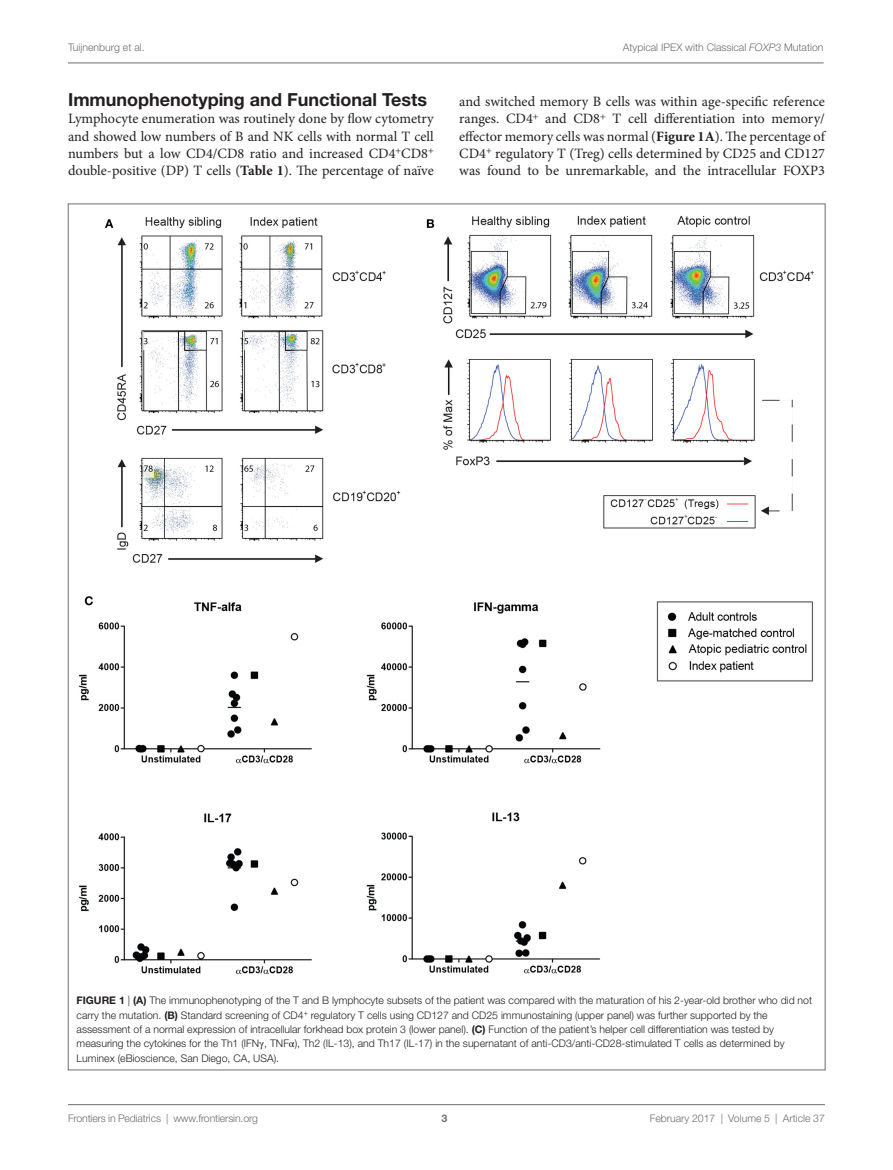
<style>
.page{position:relative;width:893px;height:1170px;background:#fff}
.page>*{position:absolute;margin:0;border:0;box-sizing:border-box;transform-origin:0 0}
.t1{font:700 18px "Helvetica Neue LT Std";color:#231f20}
.t2{font:14.25px/17.2px "Minion Pro";color:#231f20;text-align:justify}
.t3{font:300 10.5px/14.2px "Helvetica Neue LT Std";color:#231f20}
.t4{font:300 10.5px "Helvetica Neue LT Std";color:#6c6d70}
.t5{font:700 10.5px "Helvetica Neue LT Std";color:#6c6d70}
.s1{font-style:italic}
.s2{font-weight:700}
.s3{font-family:"STIX General";font-weight:400}
</style>
<div class="page">
<img style="left:79px;top:215px;width:735px;height:759px">
<hr style="left:68px;top:1104px;width:757px;height:1px;background:#6c6d70">
<hr style="left:68px;top:63px;width:755px;height:1px;background:#6c6d70">
<p class="t4" style="left:68px;top:41px;width:78px">Tuijnenburg et al.</p>
<p class="t4" style="left:623px;top:41px;width:202px">Atypical IPEX with Classical <span class="s1">FOXP3</span> Mutation</p>
<h1 class="t1" style="left:68px;top:88px;width:360px">Immunophenotyping and Functional Tests</h1>
<h2 class="t2" style="left:68px;top:110px;width:367px">Lymphocyte enumeration was routinely done by flow cytometry and showed low numbers of B and NK cells with normal T cell numbers but a low CD4/CD8 ratio and increased CD4<sup>+</sup>CD8<sup>+ </sup>double-positive (DP) T cells (<span class="s2">Table 1</span>). The percentage of naïve</h2>
<p class="t2" style="left:459px;top:93px;width:367px">and switched memory B cells was within age-specific reference ranges. CD4<sup>+</sup> and CD8<sup>+</sup> T cell differentiation into memory/ effector memory cells was normal (<span class="s2">Figure 1A</span>). The percentage of CD4<sup>+</sup> regulatory T (Treg) cells determined by CD25 and CD127 was found to be unremarkable, and the intracellular FOXP3</p>
<p class="t3" style="left:77px;top:993px;width:737px"><span class="s2">FIGURE 1</span> | <span class="s2">(A)</span> The immunophenotyping of the T and B lymphocyte subsets of the patient was compared with the maturation of his 2-year-old brother who did not carry the mutation. <span class="s2">(B)</span> Standard screening of CD4<sup>+</sup> regulatory T cells using CD127 and CD25 immunostaining (upper panel) was further supported by the assessment of a normal expression of intracellular forkhead box protein 3 (lower panel). <span class="s2">(C)</span> Function of the patient’s helper cell differentiation was tested by measuring the cytokines for the Th1 (IFN<span class="s3">γ</span>, TNF<span class="s3">α</span>), Th2 (IL-13), and Th17 (IL-17) in the supernatant of anti-CD3/anti-CD28-stimulated T cells as determined by Luminex (eBioscience, San Diego, CA, USA).</p>
<p class="t4" style="left:68px;top:1111px;width:191px">Frontiers in Pediatrics | www.frontiersin.org</p>
<p class="t4" style="left:650px;top:1111px;width:177px">February 2017 | Volume 5 | Article 37</p>
<p class="t5" style="left:441px;top:1111px;width:7px">3</p>
</div>
